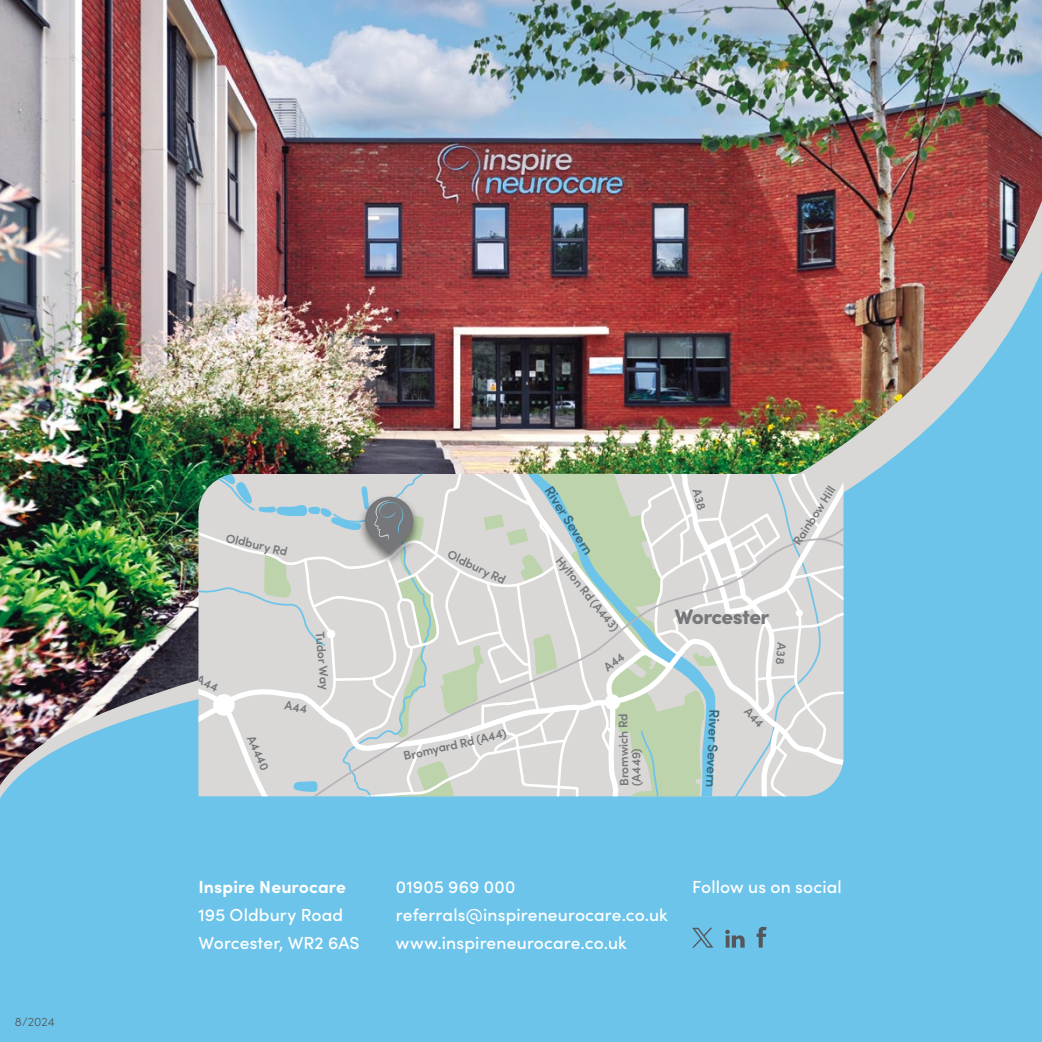
<style>
.page{position:relative;width:1042px;height:1042px;background:#fff}
.page>*{position:absolute;margin:0;border:0;box-sizing:border-box;transform-origin:0 0}
.t1{font:900 21px "Sofia Pro";letter-spacing:-.035em;color:#76777a}
.t2{font:500 17.5px/28px "Sofia Pro";letter-spacing:.005em;color:#fff}
.t3{font:700 17.5px "Sofia Pro";letter-spacing:.005em;color:#fff}
.t4{font:600 14px "Sofia Pro";color:#39697c}
.t5{font:600 12.25px/12.2px "Sofia Pro";color:#76777a}
.t6{font:300 12.25px "Sofia Pro";color:#54565b}
</style>
<div class="page">
<img style="left:0;top:0;width:1042px;height:159px">
<img style="left:0;top:159px;width:1042px;height:74px">
<img style="left:0;top:233px;width:1042px;height:809px">
<svg style="left:756px;top:927px;width:10px;height:20px"></svg>
<svg style="left:725px;top:930px;width:19px;height:17px"></svg>
<svg style="left:692px;top:928px;width:21px;height:19px"></svg>
<svg style="left:195px;top:474px;width:648px;height:322px;background:#d3d8d4"></svg>
<p class="t6" style="left:15px;top:1012px;width:41px">8/2024</p>
<p class="t5" style="left:228px;top:531px;width:64px;rotate:13deg">Oldbury Rd</p>
<p class="t5" style="left:257px;top:733px;width:37px;rotate:66deg">A4440</p>
<p class="t5" style="left:327px;top:631px;width:60px;rotate:85deg">Tudor Way</p>
<p class="t5" style="left:451px;top:547px;width:64px;rotate:26deg">Oldbury Rd</p>
<p class="t5" style="left:402px;top:749px;width:107px;rotate:-13deg">Bromyard Rd (A44)</p>
<p class="t4" style="left:557px;top:482px;width:80px;rotate:58deg">River Severn</p>
<p class="t5" style="left:564px;top:553px;width:94px;rotate:51deg">Hylton Rd (A443)</p>
<p class="t5" style="left:617px;top:786px;width:74px;rotate:-91deg">Bromwich Rd (A449)</p>
<p class="t5" style="left:790px;top:540px;width:70px;rotate:-57deg">Rainbow Hill</p>
<p class="t1" style="left:674px;top:600px;width:97px">Worcester</p>
<p class="t4" style="left:725px;top:710px;width:80px;rotate:93deg">River Severn</p>
<p class="t3" style="left:198px;top:873px;width:149px">Inspire Neurocare</p>
<p class="t2" style="left:198px;top:899px;width:163px">195 Oldbury Road<br>Worcester, WR2 6AS</p>
<p class="t2" style="left:396px;top:871px;width:273px">01905 969 000 referrals@inspireneurocare.co.uk www.inspireneurocare.co.uk</p>
<p class="t2" style="left:692px;top:871px;width:151px">Follow us on social</p>
</div>
